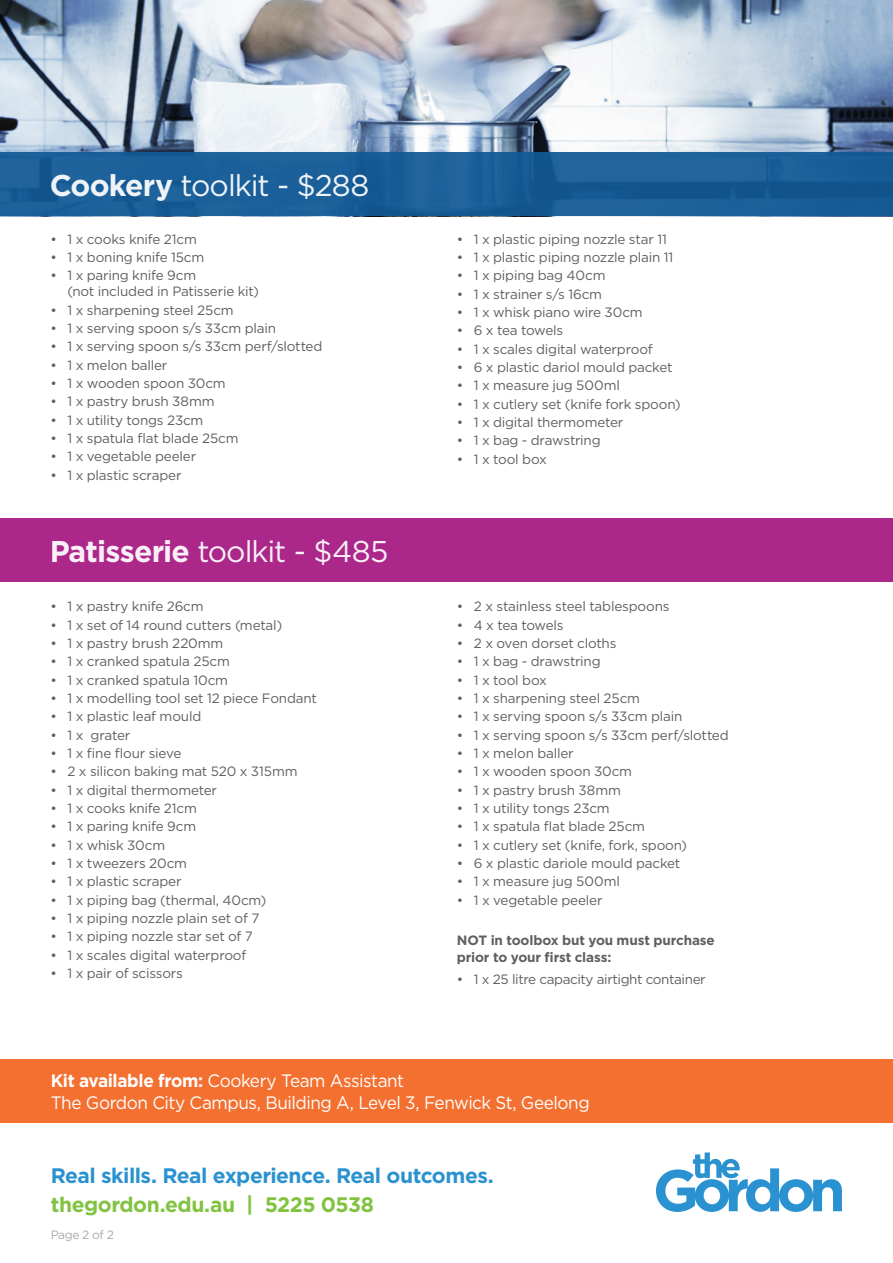
<style>
.page{position:relative;width:893px;height:1263px;background:#fff}
.page>*{position:absolute;margin:0;border:0;box-sizing:border-box;transform-origin:0 0}
.t1{font:30px "Gotham";letter-spacing:-.03em;color:#fff}
.t2{font:700 21px "Gotham";letter-spacing:-.025em;color:#2a92d0}
.t3{font:700 21px "Gotham";letter-spacing:-.02em;color:#81c340}
.Course_Sub_Headings{font:18px "Gotham";letter-spacing:-.03em;color:#fff;scale:.95 1}
.t4{font:13.5px/16.2px "Gotham";letter-spacing:-.015em;color:#5f5f62}
.Body_Text{font:700 13.5px/16.2px "Gotham";letter-spacing:-.01em;color:#5f5f62}
.t5{font:13.5px "Gotham";letter-spacing:-.035em;color:#5f5f62}
.body_text{font:12px "Gotham";letter-spacing:-.03em;color:#a8a9ad}
.s1{font-weight:700}
</style>
<div class="page">
<img style="left:0;top:0;width:893px;height:152px">
<svg style="left:656px;top:1152px;width:186px;height:60px"></svg>
<div style="left:0;top:152px;width:893px;height:64px;background:linear-gradient(to right,#1c609a,#195c95)"></div>
<div style="left:0;top:518px;width:893px;height:63px;background:#ac278a"></div>
<div style="left:0;top:1059px;width:893px;height:64px;background:#f37030"></div>
<h1 class="t1" style="left:50px;top:167px;width:321px"><span class="s1">Cookery</span> toolkit - $288</h1>
<p class="t4" style="left:51px;top:231px;width:148px">• 1 x cooks knife 21cm</p>
<p class="t4" style="left:51px;top:249px;width:155px">• 1 x boning knife 15cm</p>
<p class="t4" style="left:68px;top:267px;width:193px;text-indent:-17px">• 1 x paring knife 9cm<br>(not included in Patisserie kit)</p>
<p class="t4" style="left:51px;top:302px;width:185px">• 1 x sharpening steel 25cm</p>
<p class="t4" style="left:51px;top:320px;width:227px">• 1 x serving spoon s/s 33cm plain</p>
<p class="t4" style="left:51px;top:338px;width:273px">• 1 x serving spoon s/s 33cm perf/slotted</p>
<p class="t4" style="left:51px;top:357px;width:118px">• 1 x melon baller</p>
<p class="t4" style="left:51px;top:375px;width:177px">• 1 x wooden spoon 30cm</p>
<p class="t4" style="left:51px;top:393px;width:166px">• 1 x pastry brush 38mm</p>
<p class="t4" style="left:51px;top:412px;width:154px">• 1 x utility tongs 23cm</p>
<p class="t4" style="left:51px;top:430px;width:190px">• 1 x spatula flat blade 25cm</p>
<p class="t4" style="left:51px;top:448px;width:147px">• 1 x vegetable peeler</p>
<p class="t4" style="left:51px;top:467px;width:133px">• 1 x plastic scraper</p>
<h1 class="t1" style="left:50px;top:533px;width:340px"><span class="s1">Patisserie</span> toolkit - $485</h1>
<p class="t4" style="left:51px;top:598px;width:155px">• 1 x pastry knife 26cm</p>
<p class="t4" style="left:51px;top:617px;width:233px">• 1 x set of 14 round cutters (metal)</p>
<p class="t4" style="left:51px;top:635px;width:174px">• 1 x pastry brush 220mm</p>
<p class="t4" style="left:51px;top:653px;width:181px">• 1 x cranked spatula 25cm</p>
<p class="t4" style="left:51px;top:672px;width:179px">• 1 x cranked spatula 10cm</p>
<p class="t4" style="left:51px;top:690px;width:268px">• 1 x modelling tool set 12 piece Fondant</p>
<p class="t4" style="left:51px;top:708px;width:152px">• 1 x plastic leaf mould</p>
<p class="t4" style="left:51px;top:727px;width:81px">• 1 x grater</p>
<p class="t4" style="left:51px;top:745px;width:132px">• 1 x fine flour sieve</p>
<p class="t4" style="left:51px;top:763px;width:249px">• 2 x silicon baking mat 520 x 315mm</p>
<p class="t4" style="left:51px;top:781px;width:168px">• 1 x digital thermometer</p>
<p class="t4" style="left:51px;top:800px;width:148px">• 1 x cooks knife 21cm</p>
<p class="t4" style="left:51px;top:818px;width:147px">• 1 x paring knife 9cm</p>
<p class="t4" style="left:51px;top:836px;width:116px">• 1 x whisk 30cm</p>
<p class="t4" style="left:51px;top:855px;width:138px">• 1 x tweezers 20cm</p>
<p class="t4" style="left:51px;top:873px;width:133px">• 1 x plastic scraper</p>
<p class="t4" style="left:51px;top:891px;width:217px">• 1 x piping bag (thermal, 40cm)</p>
<p class="t4" style="left:51px;top:910px;width:210px">• 1 x piping nozzle plain set of 7</p>
<p class="t4" style="left:51px;top:928px;width:204px">• 1 x piping nozzle star set of 7</p>
<p class="t4" style="left:51px;top:946px;width:197px">• 1 x scales digital waterproof</p>
<p class="t4" style="left:51px;top:965px;width:134px">• 1 x pair of scissors</p>
<p class="t4" style="left:457px;top:231px;width:211px">• 1 x plastic piping nozzle star 11</p>
<p class="t4" style="left:457px;top:249px;width:218px">• 1 x plastic piping nozzle plain 11</p>
<p class="t4" style="left:457px;top:267px;width:150px">• 1 x piping bag 40cm</p>
<p class="t4" style="left:457px;top:286px;width:147px">• 1 x strainer s/s 16cm</p>
<p class="t4" style="left:457px;top:304px;width:187px">• 1 x whisk piano wire 30cm</p>
<p class="t5" style="left:457px;top:322px;width:108px">• 6 x tea towels</p>
<p class="t4" style="left:457px;top:341px;width:197px">• 1 x scales digital waterproof</p>
<p class="t4" style="left:457px;top:359px;width:217px">• 6 x plastic dariol mould packet</p>
<p class="t4" style="left:457px;top:377px;width:165px">• 1 x measure jug 500ml</p>
<p class="t4" style="left:457px;top:396px;width:225px">• 1 x cutlery set (knife fork spoon)</p>
<p class="t4" style="left:457px;top:414px;width:168px">• 1 x digital thermometer</p>
<p class="t4" style="left:457px;top:432px;width:145px">• 1 x bag - drawstring</p>
<p class="t4" style="left:457px;top:451px;width:92px">• 1 x tool box</p>
<p class="t4" style="left:457px;top:598px;width:214px">• 2 x stainless steel tablespoons</p>
<p class="t5" style="left:457px;top:617px;width:108px">• 4 x tea towels</p>
<p class="t4" style="left:457px;top:635px;width:161px">• 2 x oven dorset cloths</p>
<p class="t4" style="left:457px;top:653px;width:145px">• 1 x bag - drawstring</p>
<p class="t4" style="left:457px;top:672px;width:92px">• 1 x tool box</p>
<p class="t4" style="left:457px;top:690px;width:185px">• 1 x sharpening steel 25cm</p>
<p class="t4" style="left:457px;top:708px;width:227px">• 1 x serving spoon s/s 33cm plain</p>
<p class="t4" style="left:457px;top:727px;width:273px">• 1 x serving spoon s/s 33cm perf/slotted</p>
<p class="t4" style="left:457px;top:745px;width:118px">• 1 x melon baller</p>
<p class="t4" style="left:457px;top:763px;width:177px">• 1 x wooden spoon 30cm</p>
<p class="t4" style="left:457px;top:781px;width:166px">• 1 x pastry brush 38mm</p>
<p class="t4" style="left:457px;top:800px;width:154px">• 1 x utility tongs 23cm</p>
<p class="t4" style="left:457px;top:818px;width:190px">• 1 x spatula flat blade 25cm</p>
<p class="t4" style="left:457px;top:836px;width:232px">• 1 x cutlery set (knife, fork, spoon)</p>
<p class="t4" style="left:457px;top:855px;width:225px">• 6 x plastic dariole mould packet</p>
<p class="t4" style="left:457px;top:873px;width:165px">• 1 x measure jug 500ml</p>
<p class="t4" style="left:457px;top:891px;width:147px">• 1 x vegetable peeler</p>
<p class="Body_Text" style="left:457px;top:932px;width:259px">NOT in toolbox but you must purchase prior to your first class:</p>
<p class="t4" style="left:457px;top:971px;width:250px">• 1 x 25 litre capacity airtight container</p>
<p class="Course_Sub_Headings" style="left:51px;top:1070px;width:374px"><span class="s1">Kit available from:</span> Cookery Team Assistant</p>
<p class="Course_Sub_Headings" style="left:51px;top:1091px;width:569px">The Gordon City Campus, Building A, Level 3, Fenwick St, Geelong</p>
<p class="t2" style="left:51px;top:1163px;width:445px">Real skills. Real experience. Real outcomes.</p>
<p class="t3" style="left:51px;top:1192px;width:325px">thegordon.edu.au | 5225 0538</p>
<p class="body_text" style="left:51px;top:1227px;width:65px">Page 2 of 2</p>
</div>
